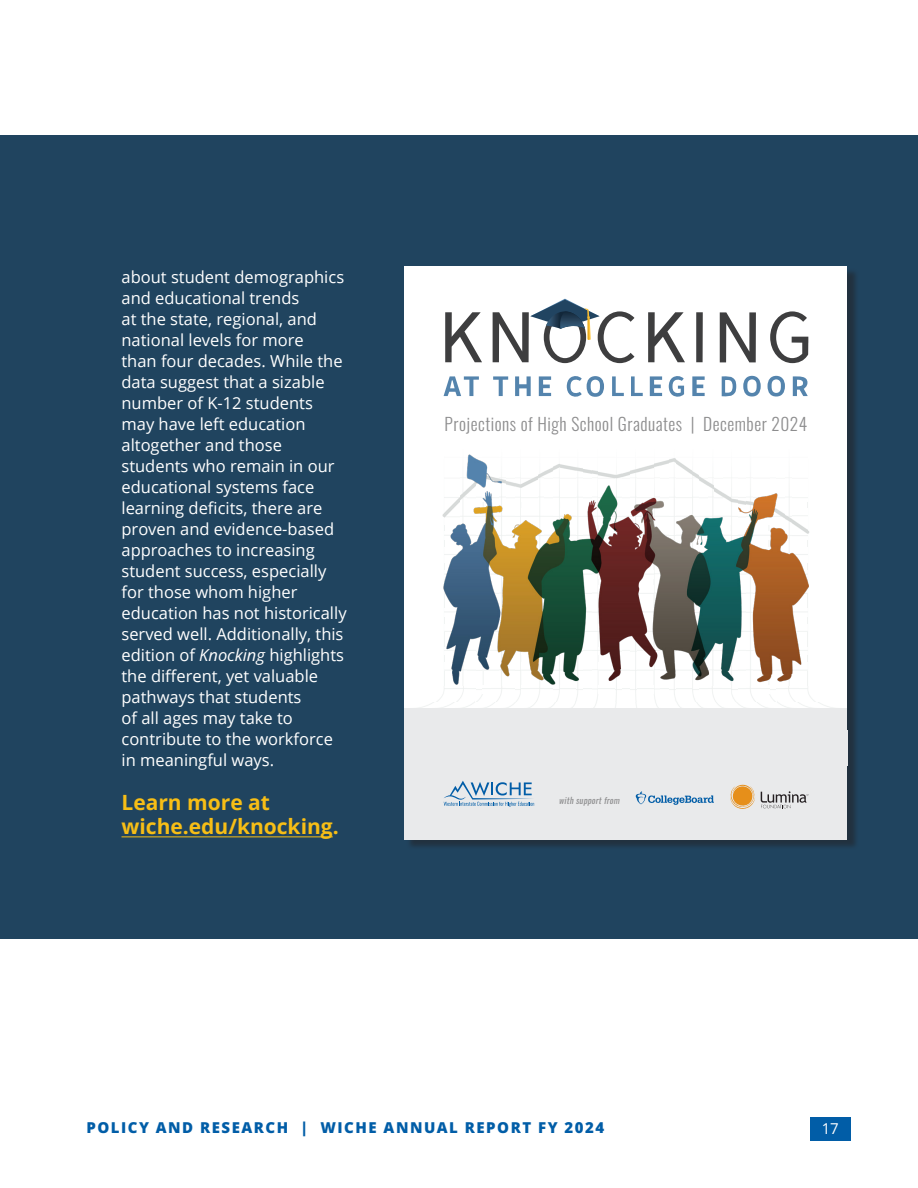
<style>
.page{position:relative;width:918px;height:1188px;background:#fff}
.page>*{position:absolute;margin:0;border:0;box-sizing:border-box;transform-origin:0 0}
.Heading_2{font:700 21px/24px "Open Sans";color:#f7be16}
.t1{font:300 17.4px "Oswald";letter-spacing:.03em;color:#8d8d8e}
.t2{font:16.5px/21px "Open Sans";color:#fff}
.t3{font:800 15px "Open Sans";letter-spacing:.1em;color:#015da7}
.t4{font:15px "Open Sans";color:#fff}
.t5{font:italic 8.7px "Oswald";color:#8d8d8e}
.s1{font-style:italic}
</style>
<div class="page">
<div style="left:0;top:135px;width:918px;height:804px;background:#20445f"></div>
<hr style="left:122px;top:836px;width:211px;height:1px;background:#f7be16">
<div style="left:406px;top:268px;width:453px;height:583px;background:#231f20;opacity:.5"></div>
<div style="left:405px;top:266px;width:442px;height:573px;background:#fff"></div>
<img style="left:419px;top:701px;width:118px;height:7px">
<img style="left:591px;top:688px;width:8px;height:19px">
<img style="left:653px;top:688px;width:8px;height:20px">
<img style="left:715px;top:701px;width:118px;height:7px">
<img style="left:452px;top:686px;width:16px;height:15px">
<img style="left:475px;top:688px;width:8px;height:13px">
<img style="left:491px;top:686px;width:15px;height:15px">
<img style="left:514px;top:684px;width:8px;height:16px">
<img style="left:530px;top:686px;width:15px;height:14px">
<img style="left:553px;top:684px;width:7px;height:16px">
<img style="left:576px;top:684px;width:7px;height:17px">
<img style="left:615px;top:684px;width:7px;height:15px">
<img style="left:630px;top:684px;width:8px;height:13px">
<img style="left:669px;top:684px;width:7px;height:16px">
<img style="left:692px;top:684px;width:7px;height:16px">
<img style="left:707px;top:686px;width:16px;height:14px">
<img style="left:730px;top:684px;width:8px;height:16px">
<img style="left:746px;top:686px;width:15px;height:15px">
<img style="left:769px;top:688px;width:8px;height:13px">
<img style="left:785px;top:686px;width:15px;height:15px">
<img style="left:560px;top:688px;width:16px;height:1px">
<img style="left:599px;top:688px;width:16px;height:1px">
<img style="left:638px;top:688px;width:15px;height:1px">
<img style="left:676px;top:688px;width:16px;height:1px">
<img style="left:442px;top:513px;width:3px;height:173px">
<img style="left:444px;top:454px;width:364px;height:230px">
<div style="left:405px;top:708px;width:442px;height:131px;background:#e9eaeb"></div>
<div style="left:696px;top:312px;width:7px;height:50px;background:#3e3e3f"></div>
<svg style="left:720px;top:312px;width:36px;height:50px"></svg>
<svg style="left:445px;top:312px;width:37px;height:50px"></svg>
<svg style="left:648px;top:312px;width:37px;height:50px"></svg>
<svg style="left:770px;top:311px;width:38px;height:52px"></svg>
<svg style="left:515px;top:376px;width:16px;height:20px"></svg>
<svg style="left:793px;top:376px;width:15px;height:20px"></svg>
<svg style="left:722px;top:376px;width:14px;height:21px"></svg>
<svg style="left:539px;top:376px;width:12px;height:20px"></svg>
<svg style="left:650px;top:376px;width:12px;height:20px"></svg>
<svg style="left:567px;top:376px;width:37px;height:21px"></svg>
<svg style="left:444px;top:376px;width:35px;height:20px"></svg>
<svg style="left:612px;top:376px;width:12px;height:20px"></svg>
<svg style="left:631px;top:376px;width:12px;height:20px"></svg>
<svg style="left:493px;top:376px;width:15px;height:20px"></svg>
<svg style="left:743px;top:376px;width:18px;height:21px"></svg>
<svg style="left:767px;top:376px;width:18px;height:21px"></svg>
<svg style="left:692px;top:376px;width:13px;height:20px"></svg>
<svg style="left:669px;top:376px;width:15px;height:21px"></svg>
<svg style="left:493px;top:299px;width:141px;height:64px"></svg>
<svg style="left:444px;top:781px;width:90px;height:26px"></svg>
<svg style="left:636px;top:791px;width:78px;height:14px"></svg>
<svg style="left:730px;top:784px;width:78px;height:25px"></svg>
<div style="left:404px;top:730px;width:444px;height:36px;background:#e9eaeb"></div>
<div style="left:810px;top:1117px;width:40px;height:23px;background:#015da7"></div>
<p class="t2" style="left:122px;top:266px;width:227px">about student demographics and educational trends<br>at the state, regional, and national levels for more<br>than four decades. While the data suggest that a sizable number of K-12 students may have left education altogether and those students who remain in our educational systems face learning deficits, there are proven and evidence-based approaches to increasing student success, especially for those whom higher education has not historically served well. Additionally, this edition of <span class="s1">Knocking</span> highlights the different, yet valuable pathways that students<br>of all ages may take to contribute to the workforce in meaningful ways.</p>
<h2 class="Heading_2" style="left:122px;top:790px;width:219px">Learn more at wiche.edu/knocking.</h2>
<p class="t1" style="left:445px;top:408px;width:364px">Projections of High School Graduates | December 2024</p>
<p class="t5" style="left:559px;top:793px;width:65px">with supportfrom</p>
<p class="t3" style="left:86px;top:1117px;width:519px">POLICY AND RESEARCH | WICHE ANNUAL REPORT FY 2024</p>
<p class="t4" style="left:822px;top:1118px;width:19px">17</p>
</div>
